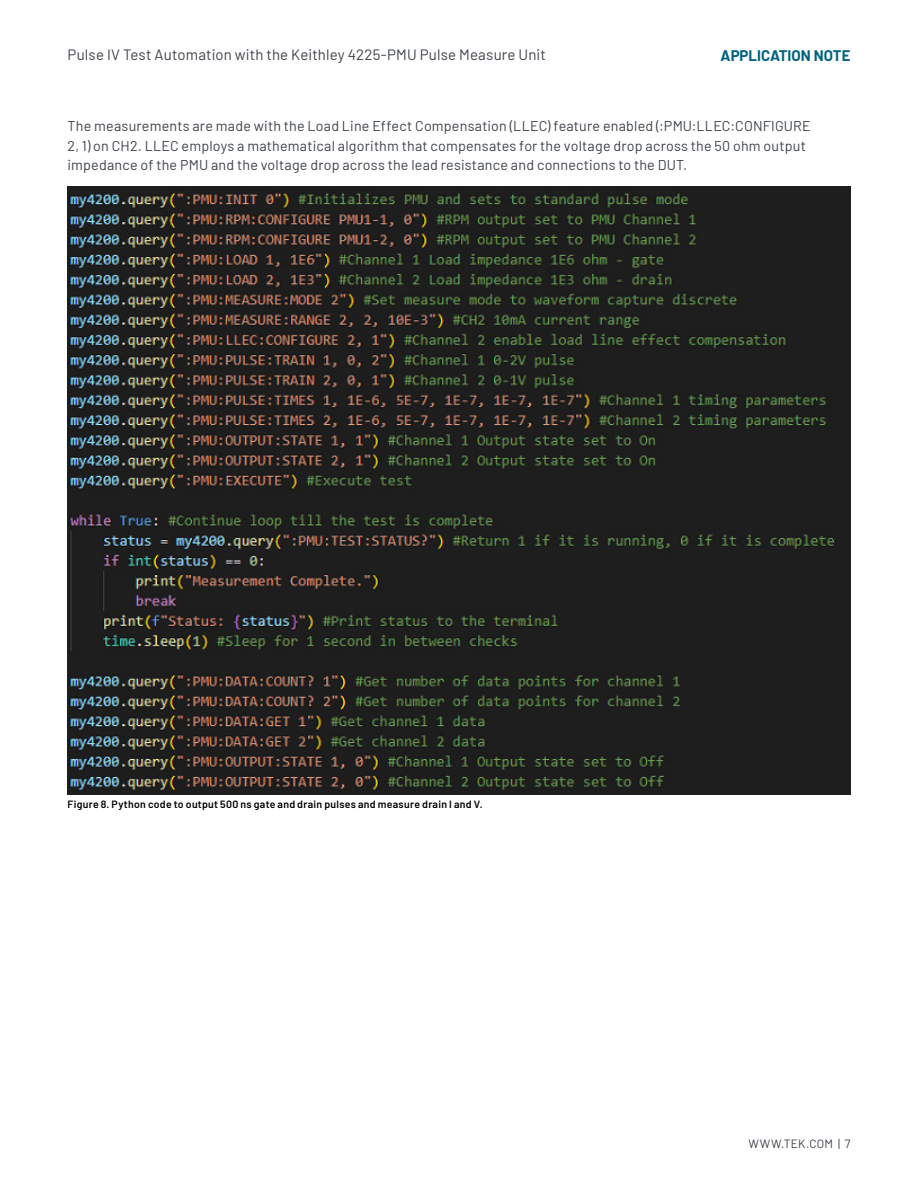
<style>
.page{position:relative;width:918px;height:1188px;background:#fff}
.page>*{position:absolute;margin:0;border:0;box-sizing:border-box;transform-origin:0 0}
.t1{font:15px "Barlow";letter-spacing:.01em;color:#3e434a}
.t2{font:700 15px "Barlow";color:#006281}
.t3{font:14.25px/19.5px "Barlow";letter-spacing:.015em;color:#3e434a}
.t4{font:12px "Barlow";letter-spacing:.025em;color:#3e434a}
.t5{font:600 10.5px "Barlow";letter-spacing:.03em;color:#000}
</style>
<div class="page">
<img style="left:68px;top:187px;width:783px;height:607px">
<p class="t1" style="left:68px;top:44px;width:480px">Pulse IV Test Automation with the Keithley 4225-PMU Pulse Measure Unit</p>
<p class="t2" style="left:721px;top:44px;width:131px">APPLICATION NOTE</p>
<p class="t3" style="left:68px;top:115px;width:745px">The measurements are made with the Load Line Effect Compensation (LLEC) feature enabled (:PMU:LLEC:CONFIGURE<br>2, 1) on CH2. LLEC employs a mathematical algorithm that compensates for the voltage drop across the 50 ohm output impedance of the PMU and the voltage drop across the lead resistance and connections to the DUT.</p>
<p class="t5" style="left:68px;top:796px;width:417px">Figure 8. Python code to output 500 ns gate and drain pulses and measure drain I and V.</p>
<p class="t4" style="left:748px;top:1135px;width:104px">WWW.TEK.COM | 7</p>
</div>
